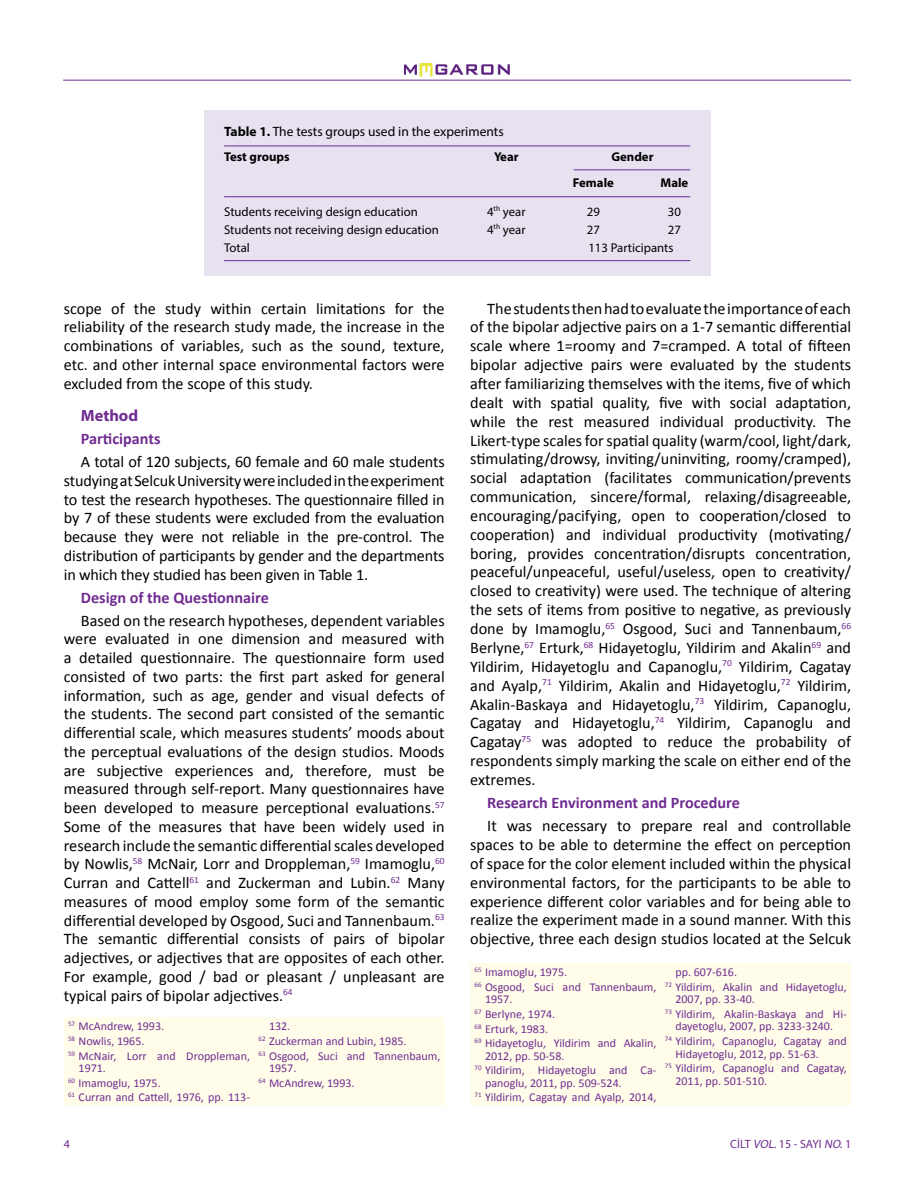
<style>
.page{position:relative;width:915px;height:1191px;background:#fff}
.page>*{position:absolute;margin:0;border:0;box-sizing:border-box;transform-origin:0 0}
.t1{font:700 16.35px "Myriad Pro";color:#6f2c91}
.t2{font:16.2px/18.9px "Calibri";color:#000;text-align:justify}
.t3{font:700 16.2px "Calibri";color:#6f2c91}
.t4{font:13.5px "Myriad Pro";color:#000}
.t5{font:12.75px "Myriad Pro";color:#000}
.t6{font:700 12.75px/25.7px "Myriad Pro";color:#000}
.t7{font:12px/14.5px "Calibri";color:#6f2c91}
.t8{font:12px "Myriad Pro";color:#6f2c91}
.s1{font-weight:700}
.s2{font-style:italic}
</style>
<div class="page">
<img style="left:404px;top:64px;width:105px;height:16px">
<hr style="left:63px;top:80px;width:787px;height:1px;background:#6f2c91">
<div style="left:204px;top:111px;width:506px;height:165px;background:#e8e1f0"></div>
<hr style="left:224px;top:196px;width:466px;height:1px;background:#6f2c91">
<hr style="left:573px;top:170px;width:117px;height:1px;background:#6f2c91">
<hr style="left:224px;top:146px;width:466px;height:1px;background:#6f2c91">
<hr style="left:224px;top:260px;width:466px;height:1px;background:#6f2c91">
<div style="left:64px;top:1017px;width:190px;height:88px;background:#fffde9"></div>
<div style="left:470px;top:963px;width:190px;height:142px;background:#fffde9"></div>
<div style="left:254px;top:1017px;width:190px;height:88px;background:#fffde9"></div>
<div style="left:660px;top:963px;width:190px;height:142px;background:#fffde9"></div>
<p class="t4" style="left:224px;top:123px;width:281px"><span class="s1">Table 1.</span> The tests groups used in the experiments</p>
<p class="t6" style="left:224px;top:144px;width:67px">Test groups</p>
<p class="t6" style="left:494px;top:144px;width:26px">Year</p>
<p class="t6" style="left:572px;top:144px;width:82px;text-indent:38px">Gender<br>Female</p>
<p class="t6" style="left:660px;top:169px;width:29px">Male</p>
<p class="t5" style="left:224px;top:203px;width:195px">Students receiving design education</p>
<p class="t5" style="left:487px;top:203px;width:40px">4<sup>th</sup> year</p>
<p class="t5" style="left:586px;top:203px;width:15px">29</p>
<p class="t5" style="left:667px;top:203px;width:15px">30</p>
<p class="t5" style="left:224px;top:221px;width:216px">Students not receiving design education</p>
<p class="t5" style="left:487px;top:221px;width:40px">4<sup>th</sup> year</p>
<p class="t5" style="left:586px;top:221px;width:15px">27</p>
<p class="t5" style="left:667px;top:221px;width:15px">27</p>
<p class="t5" style="left:224px;top:239px;width:27px">Total</p>
<p class="t5" style="left:588px;top:239px;width:86px">113 Participants</p>
<p class="t2" style="left:64px;top:299px;width:382px">scope of the study within certain limitations for the reliability of the research study made, the increase in the combinations of variables, such as the sound, texture, etc. and other internal space environmental factors were excluded from the scope of this study.</p>
<p class="t1" style="left:81px;top:405px;width:59px">Method</p>
<p class="t3" style="left:81px;top:428px;width:81px">Participants</p>
<p class="t2" style="left:64px;top:452px;width:382px;text-indent:17px">A total of 120 subjects, 60 female and 60 male students studying at Selcuk University were included in the experiment to test the research hypotheses. The questionnaire filled in by 7 of these students were excluded from the evaluation because they were not reliable in the pre-control. The distribution of participants by gender and the departments in which they studied has been given in Table 1.</p>
<p class="t3" style="left:81px;top:587px;width:190px">Design of the Questionnaire</p>
<p class="t2" style="left:64px;top:611px;width:382px;text-indent:17px">Based on the research hypotheses, dependent variables were evaluated in one dimension and measured with a detailed questionnaire. The questionnaire form used consisted of two parts: the first part asked for general information, such as age, gender and visual defects of the students. The second part consisted of the semantic differential scale, which measures students’ moods about the perceptual evaluations of the design studios. Moods are subjective experiences and, therefore, must be measured through self-report. Many questionnaires have been developed to measure perceptional evaluations.<sup>57<br></sup>Some of the measures that have been widely used in research include the semantic differential scales developed by Nowlis,<sup>58</sup> McNair, Lorr and Droppleman,<sup>59</sup> Imamoglu,<sup>60<br></sup>Curran and Cattell<sup>61</sup> and Zuckerman and Lubin.<sup>62</sup> Many measures of mood employ some form of the semantic differential developed by Osgood, Suci and Tannenbaum.<sup>63<br></sup>The semantic differential consists of pairs of bipolar adjectives, or adjectives that are opposites of each other.<br>For example, good / bad or pleasant / unpleasant are typical pairs of bipolar adjectives.<sup>64</sup></p>
<p class="t7" style="left:68px;top:1019px;width:183px"><sup>57</sup> McAndrew, 1993.<br><sup>58</sup> Nowlis, 1965.<br><sup>59</sup> McNair, Lorr and Droppleman,</p>
<p class="t7" style="left:68px;top:1060px;width:183px;text-indent:10px">1971.<br><sup>60</sup> Imamoglu, 1975.<br><sup>61</sup> Curran and Cattell, 1976, pp. 113-</p>
<p class="t7" style="left:258px;top:1019px;width:183px;text-indent:10px">132.<br><sup>62</sup> Zuckerman and Lubin, 1985.<br><sup>63</sup> Osgood, Suci and Tannenbaum,</p>
<p class="t7" style="left:258px;top:1060px;width:97px;text-indent:10px">1957.<br><sup>64</sup> McAndrew, 1993.</p>
<p class="t2" style="left:470px;top:299px;width:382px;text-indent:17px">The students then had to evaluate the importance of each of the bipolar adjective pairs on a 1-7 semantic differential scale where 1=roomy and 7=cramped. A total of fifteen bipolar adjective pairs were evaluated by the students after familiarizing themselves with the items, five of which dealt with spatial quality, five with social adaptation, while the rest measured individual productivity. The Likert-type scales for spatial quality (warm/cool, light/dark, stimulating/drowsy, inviting/uninviting, roomy/cramped), social adaptation (facilitates communication/prevents communication, sincere/formal, relaxing/disagreeable, encouraging/pacifying, open to cooperation/closed to cooperation) and individual productivity (motivating/ boring, provides concentration/disrupts concentration, peaceful/unpeaceful, useful/useless, open to creativity/ closed to creativity) were used. The technique of altering the sets of items from positive to negative, as previously done by Imamoglu,<sup>65</sup> Osgood, Suci and Tannenbaum,<sup>66<br></sup>Berlyne,<sup>67</sup> Erturk,<sup>68</sup> Hidayetoglu, Yildirim and Akalin<sup>69</sup> and Yildirim, Hidayetoglu and Capanoglu,<sup>70</sup> Yildirim, Cagatay and Ayalp,<sup>71</sup> Yildirim, Akalin and Hidayetoglu,<sup>72</sup> Yildirim, Akalin-Baskaya and Hidayetoglu,<sup>73</sup> Yildirim, Capanoglu, Cagatay and Hidayetoglu,<sup>74</sup> Yildirim, Capanoglu and Cagatay<sup>75</sup> was adopted to reduce the probability of respondents simply marking the scale on either end of the extremes.</p>
<p class="t3" style="left:487px;top:792px;width:254px">Research Environment and Procedure</p>
<p class="t2" style="left:470px;top:816px;width:382px;text-indent:17px">It was necessary to prepare real and controllable spaces to be able to determine the effect on perception of space for the color element included within the physical environmental factors, for the participants to be able to experience different color variables and for being able to realize the experiment made in a sound manner. With this objective, three each design studios located at the Selcuk</p>
<p class="t7" style="left:474px;top:965px;width:183px"><sup>65</sup> Imamoglu, 1975.<br><sup>66</sup> Osgood, Suci and Tannenbaum,</p>
<p class="t7" style="left:474px;top:992px;width:183px;text-indent:10px">1957.<br><sup>67</sup> Berlyne, 1974.<br><sup>68</sup> Erturk, 1983.<br><sup>69</sup> Hidayetoglu, Yildirim and Akalin,</p>
<p class="t7" style="left:474px;top:1048px;width:183px;text-indent:10px">2012, pp. 50-58.<br><sup>70</sup> Yildirim, Hidayetoglu and Ca-</p>
<p class="t7" style="left:474px;top:1075px;width:183px;text-indent:10px">panoglu, 2011, pp. 509-524.<br><sup>71</sup> Yildirim, Cagatay and Ayalp, 2014,</p>
<p class="t7" style="left:664px;top:965px;width:183px;text-indent:10px">pp. 607-616.<br><sup>72</sup> Yildirim, Akalin and Hidayetoglu,</p>
<p class="t7" style="left:664px;top:992px;width:183px;text-indent:10px">2007, pp. 33-40.<br><sup>73</sup> Yildirim, Akalin-Baskaya and Hi-</p>
<p class="t7" style="left:664px;top:1019px;width:183px;text-align:center">dayetoglu, 2007, pp. 3233-3240.<br><sup>74</sup> Yildirim, Capanoglu, Cagatay and</p>
<p class="t7" style="left:664px;top:1046px;width:183px;text-indent:10px">Hidayetoglu, 2012, pp. 51-63.<br><sup>75</sup> Yildirim, Capanoglu and Cagatay,</p>
<p class="t7" style="left:675px;top:1073px;width:93px">2011, pp. 501-510.</p>
<p class="t8" style="left:64px;top:1137px;width:8px">4</p>
<p class="t8" style="left:730px;top:1137px;width:122px">CİLT <span class="s2">VOL.</span>15 - SAYI <span class="s2">NO.</span>1</p>
</div>
